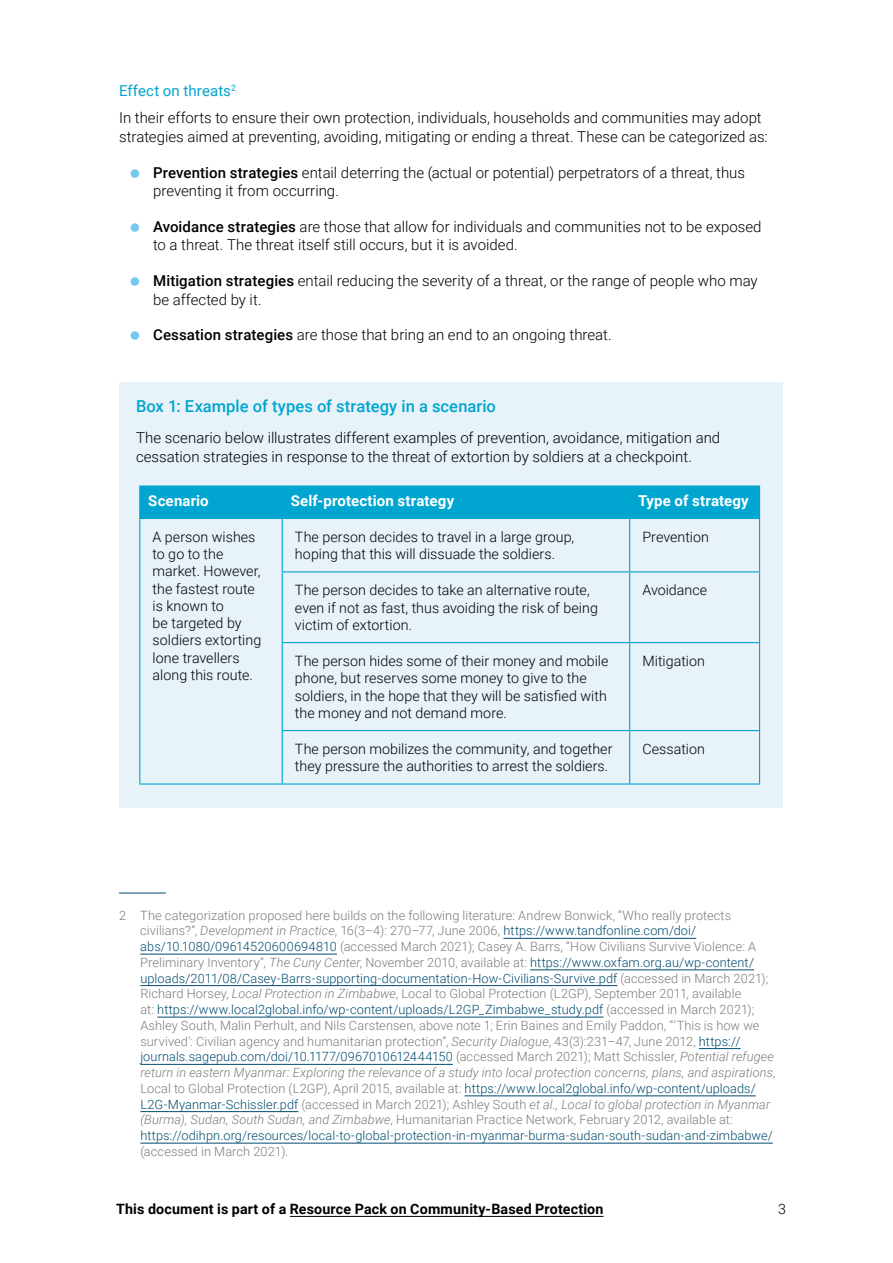
<style>
.page{position:relative;width:893px;height:1263px;background:#fff}
.page>*{position:absolute;margin:0;border:0;box-sizing:border-box;transform-origin:0 0}
.t1{font:500 16.5px "Roboto";letter-spacing:.005em;color:#00a5d0}
.t2{font:300 15px/18.6px "Roboto";color:#000}
.t3{font:700 15px "Roboto";letter-spacing:.01em;color:#fff}
.t4{font:300 14.25px/17.2px "Roboto";letter-spacing:.005em;color:#000}
.t5{font:700 14.25px "Roboto";letter-spacing:.01em;color:#000}
.t6{font:300 12.75px/15.8px "Roboto";letter-spacing:.005em;color:#7c7b7b}
.s1{font-weight:400;color:#00a5d0}
.s2{font-weight:500}
.s3{font-style:italic}
.s4{color:#004b70}
</style>
<div class="page">
<hr style="left:290px;top:1216px;width:313px;height:1px;background:#000">
<hr style="left:119px;top:893px;width:47px;height:1px;background:#004b70">
<hr style="left:503px;top:938px;width:193px;height:1px;background:#004b70">
<hr style="left:140px;top:954px;width:197px;height:1px;background:#004b70">
<hr style="left:530px;top:969px;width:224px;height:1px;background:#004b70">
<hr style="left:140px;top:985px;width:477px;height:1px;background:#004b70">
<hr style="left:157px;top:1017px;width:446px;height:1px;background:#004b70">
<hr style="left:699px;top:1048px;width:41px;height:1px;background:#004b70">
<hr style="left:140px;top:1064px;width:313px;height:1px;background:#004b70">
<hr style="left:465px;top:1095px;width:291px;height:1px;background:#004b70">
<hr style="left:140px;top:1111px;width:158px;height:1px;background:#004b70">
<hr style="left:140px;top:1143px;width:633px;height:1px;background:#004b70">
<div style="left:119px;top:382px;width:663px;height:426px;background:#e7f2f9"></div>
<div style="left:140px;top:487px;width:619px;height:31px;background:#00a5d0"></div>
<hr style="left:139px;top:485px;width:143px;height:2px;background:#00a5d0">
<hr style="left:139px;top:487px;width:1px;height:31px;background:#00a5d0">
<hr style="left:282px;top:485px;width:348px;height:2px;background:#00a5d0">
<hr style="left:282px;top:487px;width:1px;height:31px;background:#00a5d0">
<hr style="left:630px;top:485px;width:130px;height:2px;background:#00a5d0">
<hr style="left:629px;top:487px;width:1px;height:31px;background:#00a5d0">
<hr style="left:759px;top:487px;width:1px;height:31px;background:#00a5d0">
<hr style="left:139px;top:518px;width:143px;height:1px;background:#00a5d0">
<hr style="left:139px;top:519px;width:1px;height:53px;background:#00a5d0">
<hr style="left:139px;top:572px;width:1px;height:71px;background:#00a5d0">
<hr style="left:139px;top:643px;width:1px;height:87px;background:#00a5d0">
<hr style="left:139px;top:730px;width:1px;height:53px;background:#00a5d0">
<hr style="left:139px;top:783px;width:143px;height:1px;background:#00a5d0">
<hr style="left:282px;top:518px;width:348px;height:1px;background:#00a5d0">
<hr style="left:282px;top:519px;width:1px;height:52px;background:#00a5d0">
<hr style="left:630px;top:518px;width:130px;height:1px;background:#00a5d0">
<hr style="left:629px;top:519px;width:1px;height:52px;background:#00a5d0">
<hr style="left:759px;top:519px;width:1px;height:52px;background:#00a5d0">
<hr style="left:282px;top:571px;width:348px;height:1px;background:#00a5d0">
<hr style="left:282px;top:572px;width:1px;height:70px;background:#00a5d0">
<hr style="left:630px;top:571px;width:130px;height:1px;background:#00a5d0">
<hr style="left:629px;top:572px;width:1px;height:70px;background:#00a5d0">
<hr style="left:759px;top:572px;width:1px;height:70px;background:#00a5d0">
<hr style="left:282px;top:642px;width:348px;height:1px;background:#00a5d0">
<hr style="left:282px;top:643px;width:1px;height:87px;background:#00a5d0">
<hr style="left:630px;top:642px;width:130px;height:1px;background:#00a5d0">
<hr style="left:629px;top:643px;width:1px;height:87px;background:#00a5d0">
<hr style="left:759px;top:643px;width:1px;height:87px;background:#00a5d0">
<hr style="left:282px;top:730px;width:348px;height:1px;background:#00a5d0">
<hr style="left:282px;top:731px;width:1px;height:52px;background:#00a5d0">
<hr style="left:630px;top:730px;width:130px;height:1px;background:#00a5d0">
<hr style="left:629px;top:731px;width:1px;height:52px;background:#00a5d0">
<hr style="left:759px;top:731px;width:1px;height:52px;background:#00a5d0">
<hr style="left:282px;top:783px;width:348px;height:1px;background:#00a5d0">
<hr style="left:630px;top:783px;width:130px;height:1px;background:#00a5d0">
<p class="t2" style="left:119px;top:77px;width:644px;line-height:27.2px"><span class="s1">Effect on threats</span><sup>2<br></sup>In their efforts to ensure their own protection, individuals, households and communities may adopt</p>
<p class="t2" style="left:119px;top:127px;width:650px">strategies aimed at preventing, avoiding, mitigating or ending a threat. These can be categorized as:</p>
<p class="t2" style="left:153px;top:162px;width:593px"><span class="s2">Prevention strategies</span> entail deterring the (actual or potential) perpetrators of a threat, thus preventing it from occurring.</p>
<p class="t2" style="left:153px;top:217px;width:610px"><span class="s2">Avoidance strategies</span> are those that allow for individuals and communities not to be exposed to a threat. The threat itself still occurs, but it is avoided.</p>
<p class="t2" style="left:153px;top:271px;width:606px"><span class="s2">Mitigation strategies</span> entail reducing the severity of a threat, or the range of people who may be affected by it.</p>
<p class="t2" style="left:153px;top:325px;width:460px"><span class="s2">Cessation strategies</span> are those that bring an end to an ongoing threat.</p>
<p class="t1" style="left:136px;top:394px;width:361px">Box 1: Example of types of strategy in a scenario</p>
<p class="t2" style="left:136px;top:428px;width:586px">The scenario below illustrates different examples of prevention, avoidance, mitigation and cessation strategies in response to the threat of extortion by soldiers at a checkpoint.</p>
<p class="t3" style="left:148px;top:490px;width:62px">Scenario</p>
<p class="t3" style="left:291px;top:490px;width:165px">Self-protection strategy</p>
<p class="t3" style="left:638px;top:490px;width:112px">Type of strategy</p>
<p class="t4" style="left:153px;top:528px;width:110px">A person wishes to go to the market. However, the fastest route is known to<br>be targeted by soldiers extorting lone travellers along this route.</p>
<p class="t4" style="left:295px;top:528px;width:281px">The person decides to travel in a large group, hoping that this will dissuade the soldiers.</p>
<p class="t4" style="left:642px;top:528px;width:68px">Prevention</p>
<p class="t4" style="left:295px;top:581px;width:304px">The person decides to take an alternative route, even if not as fast, thus avoiding the risk of being victim of extortion.</p>
<p class="t4" style="left:642px;top:581px;width:66px">Avoidance</p>
<p class="t4" style="left:295px;top:652px;width:315px">The person hides some of their money and mobile phone, but reserves some money to give to the soldiers, in the hope that they will be satisfied with the money and not demand more.</p>
<p class="t4" style="left:642px;top:652px;width:64px">Mitigation</p>
<p class="t4" style="left:295px;top:740px;width:319px">The person mobilizes the community, and together they pressure the authorities to arrest the soldiers.</p>
<p class="t4" style="left:642px;top:740px;width:64px">Cessation</p>
<p class="t6" style="left:140px;top:907px;width:637px;text-indent:-21px">2 The categorization proposed here builds on the following literature: Andrew Bonwick, “Who really protects civilians?”, <span class="s3">Development in Practice</span>, 16(3–4): 270–77, June 2006, <span class="s4">https://www.tandfonline.com/doi/ abs/10.1080/09614520600694810</span> (accessed March 2021); Casey A. Barrs, “How Civilians Survive Violence: A Preliminary Inventory”, <span class="s3">The Cuny Center</span>, November 2010, available at: <span class="s4">https://www.oxfam.org.au/wp-content/ uploads/2011/08/Casey-Barrs-supporting-documentation-How-Civilians-Survive.pdf</span> (accessed in March 2021); Richard Horsey, <span class="s3">Local Protection in Zimbabwe</span>, Local to Global Protection (L2GP), September 2011, available<br>at: <span class="s4">https://www.local2global.info/wp-content/uploads/L2GP_Zimbabwe_study.pdf</span> (accessed in March 2021); Ashley South, Malin Perhult, and Nils Carstensen, above note 1; Erin Baines and Emily Paddon, “‘This is how we survived’: Civilian agency and humanitarian protection”, <span class="s3">Security Dialogue</span>, 43(3):231–47, June 2012, <span class="s4">https:// journals.sagepub.com/doi/10.1177/0967010612444150</span> (accessed March 2021); Matt Schissler, <span class="s3">Potential refugee return in eastern Myanmar: Exploring the relevance of a study into local protection concerns, plans, and aspirations</span>, Local to Global Protection (L2GP), April 2015, available at: <span class="s4">https://www.local2global.info/wp-content/uploads/ L2G-Myanmar-Schissler.pdf</span> (accessed in March 2021); Ashley South <span class="s3">et al., Local to global protection in Myanmar (Burma), Sudan, South Sudan, and Zimbabwe</span>, Humanitarian Practice Network, February 2012, available at: <span class="s4">https://odihpn.org/resources/local-to-global-protection-in-myanmar-burma-sudan-south-sudan-and-zimbabwe/</span></p>
<p class="t6" style="left:140px;top:1143px;width:150px">(accessed in March 2021).</p>
<p class="t5" style="left:116px;top:1199px;width:489px">This document is part of a Resource Pack on Community-Based Protection</p>
<p class="t4" style="left:778px;top:1200px;width:9px">3</p>
</div>
